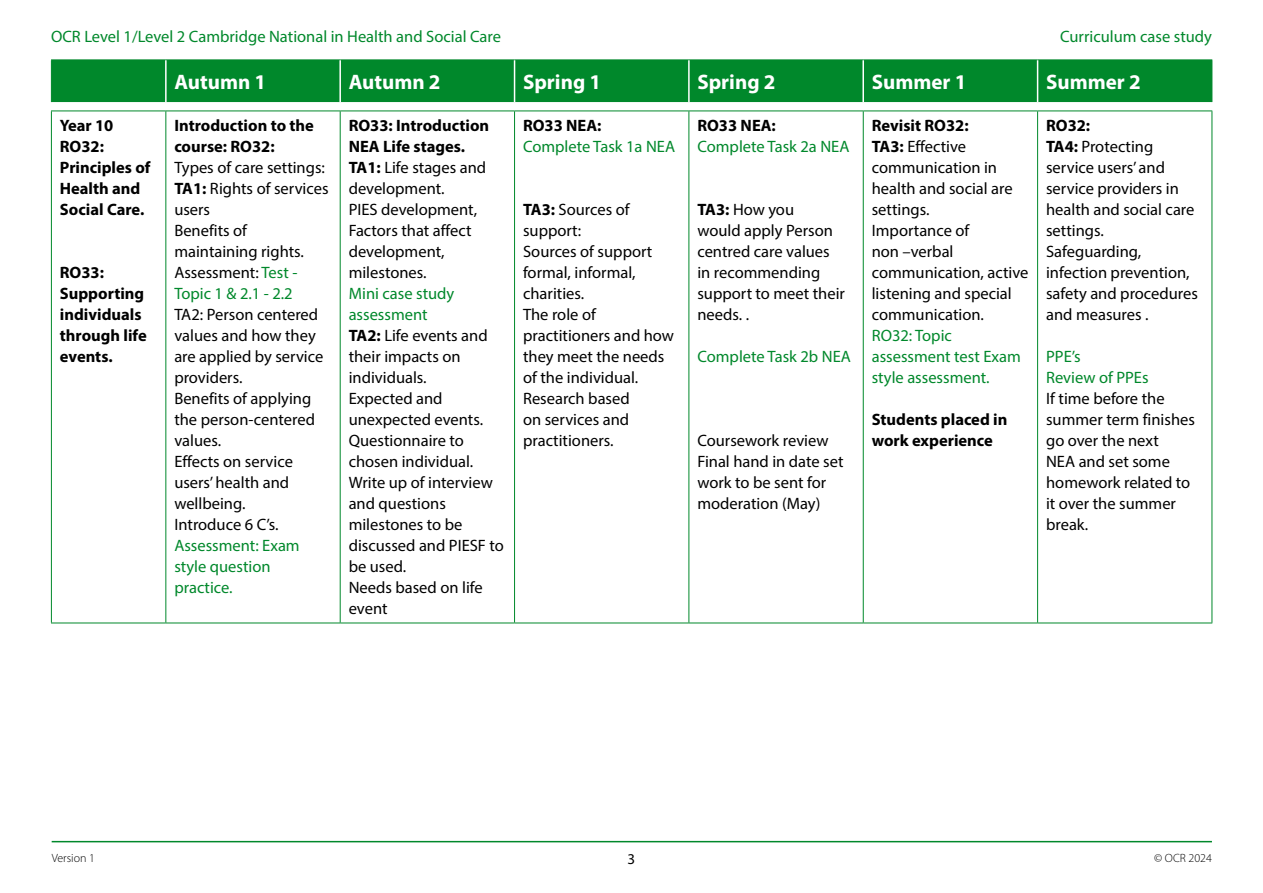
<style>
.page{position:relative;width:1263px;height:893px;background:#fff}
.page>*{position:absolute;margin:0;border:0;box-sizing:border-box;transform-origin:0 0}
.Table_header_row{font:700 21px "Myriad Pro";color:#fff}
.t1{font:16.5px/21px "Myriad Pro";color:#000}
.t2{font:16.5px/21px "Myriad Pro";color:#00882b}
.t3{font:700 16.5px/21px "Myriad Pro";color:#000}
.t4{font:15px "Myriad Pro";color:#000}
.t5{font:300 12px "Myriad Pro";color:#000}
.s1{font-weight:700}
.s2{color:#000}
</style>
<div class="page">
<hr style="left:52px;top:841px;width:1160px;height:1px;background:#00882b">
<div style="left:52px;top:61px;width:1159px;height:41px;background:#00882b"></div>
<hr style="left:51px;top:60px;width:115px;height:1px;background:#00882b">
<hr style="left:51px;top:60px;width:1px;height:42px;background:#00882b">
<hr style="left:166px;top:60px;width:174px;height:1px;background:#00882b">
<hr style="left:340px;top:60px;width:174px;height:1px;background:#00882b">
<hr style="left:514px;top:60px;width:175px;height:1px;background:#00882b">
<hr style="left:689px;top:60px;width:174px;height:1px;background:#00882b">
<hr style="left:863px;top:60px;width:174px;height:1px;background:#00882b">
<hr style="left:1037px;top:60px;width:175px;height:1px;background:#00882b">
<hr style="left:1211px;top:60px;width:1px;height:42px;background:#00882b">
<hr style="left:165px;top:60px;width:2px;height:42px;background:#fff">
<hr style="left:339px;top:60px;width:2px;height:42px;background:#fff">
<hr style="left:514px;top:60px;width:1px;height:42px;background:#fff">
<hr style="left:688px;top:60px;width:2px;height:42px;background:#fff">
<hr style="left:862px;top:60px;width:2px;height:42px;background:#fff">
<hr style="left:1037px;top:60px;width:1px;height:42px;background:#fff">
<hr style="left:51px;top:111px;width:115px;height:1px;background:#00882b">
<hr style="left:166px;top:111px;width:174px;height:1px;background:#00882b">
<hr style="left:340px;top:111px;width:174px;height:1px;background:#00882b">
<hr style="left:514px;top:111px;width:175px;height:1px;background:#00882b">
<hr style="left:689px;top:111px;width:174px;height:1px;background:#00882b">
<hr style="left:863px;top:111px;width:174px;height:1px;background:#00882b">
<hr style="left:1037px;top:111px;width:175px;height:1px;background:#00882b">
<hr style="left:51px;top:111px;width:1px;height:512px;background:#00882b">
<hr style="left:165px;top:111px;width:1px;height:512px;background:#00882b">
<hr style="left:340px;top:111px;width:1px;height:512px;background:#00882b">
<hr style="left:514px;top:111px;width:1px;height:512px;background:#00882b">
<hr style="left:688px;top:111px;width:1px;height:512px;background:#00882b">
<hr style="left:863px;top:111px;width:1px;height:512px;background:#00882b">
<hr style="left:1037px;top:111px;width:1px;height:512px;background:#00882b">
<hr style="left:1211px;top:111px;width:1px;height:512px;background:#00882b">
<hr style="left:51px;top:623px;width:115px;height:1px;background:#00882b">
<hr style="left:166px;top:623px;width:174px;height:1px;background:#00882b">
<hr style="left:340px;top:623px;width:174px;height:1px;background:#00882b">
<hr style="left:514px;top:623px;width:175px;height:1px;background:#00882b">
<hr style="left:689px;top:623px;width:174px;height:1px;background:#00882b">
<hr style="left:863px;top:623px;width:174px;height:1px;background:#00882b">
<hr style="left:1037px;top:623px;width:175px;height:1px;background:#00882b">
<p class="t2" style="left:51px;top:25px;width:451px">OCR Level 1/Level 2 Cambridge National in Health and Social Care</p>
<p class="t2" style="left:1060px;top:25px;width:153px">Curriculum case study</p>
<p class="t3" style="left:60px;top:115px;width:55px">Year 10</p>
<p class="t3" style="left:60px;top:136px;width:92px">RO32:<br>Principles of<br>Health and<br>Social Care.</p>
<p class="t3" style="left:60px;top:262px;width:88px">RO33:<br>Supporting individuals through life events.</p>
<p class="Table_header_row" style="left:174px;top:68px;width:93px">Autumn 1</p>
<p class="Table_header_row" style="left:349px;top:68px;width:93px">Autumn 2</p>
<p class="Table_header_row" style="left:523px;top:68px;width:80px">Spring 1</p>
<p class="Table_header_row" style="left:697px;top:68px;width:80px">Spring 2</p>
<p class="Table_header_row" style="left:872px;top:68px;width:96px">Summer 1</p>
<p class="Table_header_row" style="left:1046px;top:68px;width:96px">Summer 2</p>
<p class="t3" style="left:174px;top:115px;width:141px">Introduction to the course: RO32:</p>
<p class="t1" style="left:174px;top:157px;width:152px">Types of care settings:</p>
<p class="t1" style="left:174px;top:178px;width:156px"><span class="s1">TA1:</span> Rights of services users</p>
<p class="t1" style="left:174px;top:220px;width:131px">Benefits of maintaining rights.</p>
<p class="t2" style="left:174px;top:262px;width:125px"><span class="s2">Assessment:</span> Test -<br>Topic 1 &amp; 2.1 - 2.2</p>
<p class="t1" style="left:174px;top:304px;width:151px">TA2: Person centered values and how they are applied by service providers.</p>
<p class="t1" style="left:174px;top:388px;width:142px">Benefits of applying the person-centered values.</p>
<p class="t1" style="left:174px;top:451px;width:120px">Effects on service users’ health and wellbeing.</p>
<p class="t1" style="left:174px;top:514px;width:106px">Introduce 6 C’s.</p>
<p class="t2" style="left:174px;top:535px;width:127px">Assessment: Exam style question practice.</p>
<p class="t3" style="left:349px;top:115px;width:142px">RO33: Introduction<br>NEA Life stages.</p>
<p class="t1" style="left:349px;top:157px;width:139px"><span class="s1">TA1:</span> Life stages and development.</p>
<p class="t1" style="left:349px;top:199px;width:130px">PIES development,<br>Factors that affect development, milestones.</p>
<p class="t2" style="left:349px;top:283px;width:107px">Mini case study assessment</p>
<p class="t1" style="left:349px;top:325px;width:140px"><span class="s1">TA2:</span> Life events and their impacts on individuals.</p>
<p class="t1" style="left:349px;top:388px;width:136px">Expected and unexpected events.</p>
<p class="t1" style="left:349px;top:430px;width:126px">Questionnaire to chosen individual.</p>
<p class="t1" style="left:349px;top:472px;width:157px">Write up of interview and questions milestones to be discussed and PIESF to be used.</p>
<p class="t1" style="left:349px;top:577px;width:136px">Needs based on life event</p>
<p class="t3" style="left:523px;top:115px;width:80px">RO33 NEA:</p>
<p class="t2" style="left:523px;top:136px;width:154px">Complete Task 1a NEA</p>
<p class="t1" style="left:523px;top:199px;width:108px"><span class="s1">TA3:</span> Sources of support:</p>
<p class="t1" style="left:523px;top:241px;width:131px">Sources of support formal, informal, charities.</p>
<p class="t1" style="left:523px;top:304px;width:152px">The role of practitioners and how they meet the needs of the individual.</p>
<p class="t1" style="left:523px;top:388px;width:108px;text-align:justify">Research based on services and practitioners.</p>
<p class="t3" style="left:697px;top:115px;width:80px">RO33 NEA:</p>
<p class="t2" style="left:697px;top:136px;width:154px">Complete Task 2a NEA</p>
<p class="t1" style="left:697px;top:199px;width:149px"><span class="s1">TA3:</span> How you<br>would apply Person centred care values in recommending support to meet their needs. .</p>
<p class="t2" style="left:697px;top:346px;width:155px">Complete Task 2b NEA</p>
<p class="t1" style="left:697px;top:430px;width:133px">Coursework review</p>
<p class="t1" style="left:697px;top:451px;width:148px">Final hand in date set work to be sent for moderation (May)</p>
<p class="t3" style="left:872px;top:115px;width:98px">Revisit RO32:</p>
<p class="t1" style="left:872px;top:136px;width:142px"><span class="s1">TA3:</span> Effective communication in health and social are settings.</p>
<p class="t1" style="left:872px;top:220px;width:158px">Importance of<br>non –verbal communication, active listening and special communication.</p>
<p class="t2" style="left:872px;top:325px;width:151px">RO32: Topic assessment test Exam style assessment.</p>
<p class="t3" style="left:872px;top:409px;width:137px">Students placed in work experience</p>
<p class="t3" style="left:1046px;top:115px;width:46px">RO32:</p>
<p class="t1" style="left:1046px;top:136px;width:150px"><span class="s1">TA4:</span> Protecting service users’ and service providers in health and social care settings.</p>
<p class="t1" style="left:1046px;top:241px;width:153px">Safeguarding, infection prevention, safety and procedures and measures .</p>
<p class="t2" style="left:1046px;top:346px;width:36px">PPE’s</p>
<p class="t2" style="left:1046px;top:367px;width:104px">Review of PPEs</p>
<p class="t1" style="left:1046px;top:388px;width:150px">If time before the summer term finishes go over the next<br>NEA and set some homework related to it over the summer break.</p>
<p class="t5" style="left:52px;top:850px;width:45px">Version 1</p>
<p class="t4" style="left:628px;top:849px;width:9px">3</p>
<p class="t5" style="left:1154px;top:850px;width:59px">© OCR 2024</p>
</div>
